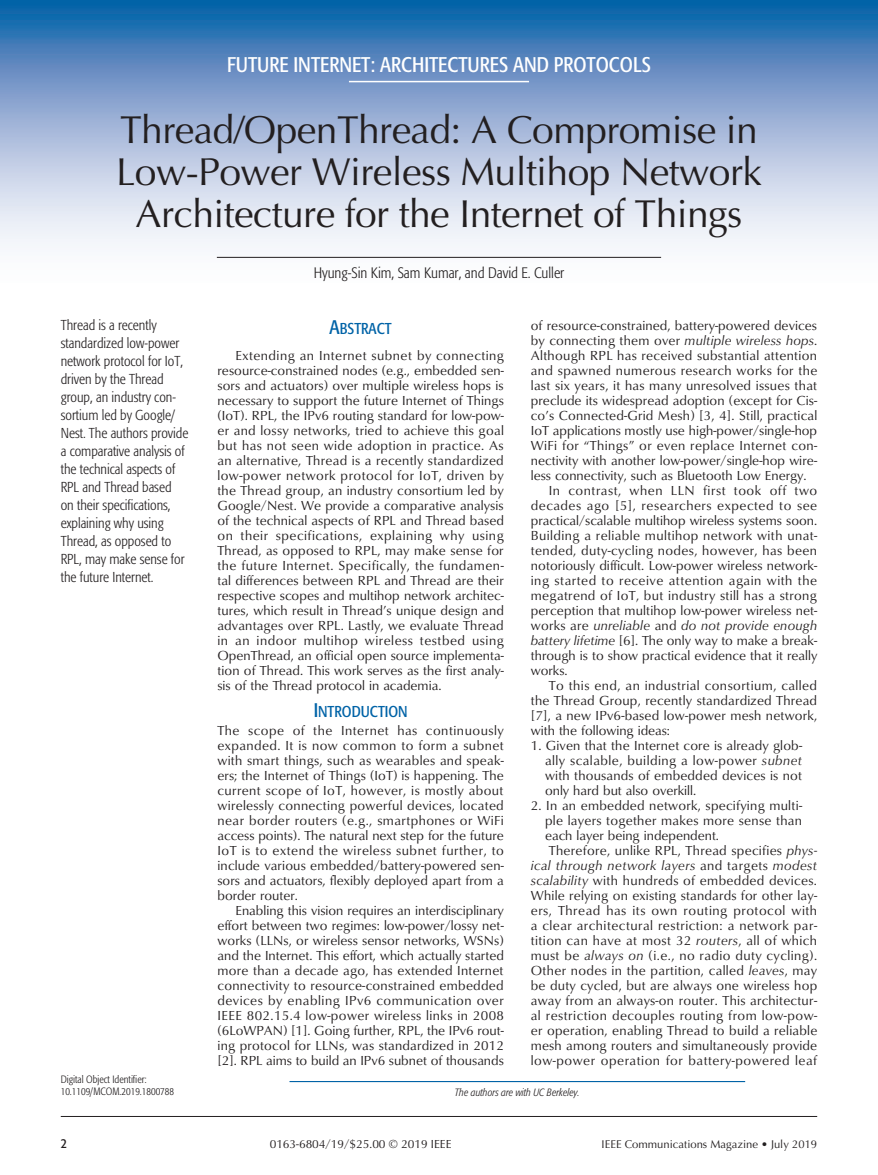
<style>
.page{position:relative;width:878px;height:1175px;background:#fff}
.page>*{position:absolute;margin:0;border:0;box-sizing:border-box;transform-origin:0 0}
.HEADER__Title{font:39px/42px "Optima";letter-spacing:-.015em;color:#231f20;text-align:center}
.HEADER__Paper_Topic{font:condensed 21px "Formata";color:#fff}
.HEADER___2{font:15.6px "Formata Condensed SC800";color:#0163a7}
.HEADER__Byline{font:300 condensed 15px "Formata";color:#231f20}
.TEXT__Deck{font:300 condensed 14.25px/18px "Formata";color:#231f20}
.TEXT__Body{font:13.5px/15px "Classico URW";color:#231f20;text-align:justify}
.TEXT__Body_-_No_Inde{font:13.5px/15px "Classico URW";letter-spacing:.005em;color:#231f20;text-align:justify}
.TEXT__Bullets{font:13.5px/15px "Classico URW";letter-spacing:.015em;color:#231f20;text-align:justify}
.t1{font:13.5px "Formata Condensed SC800";color:#231f20}
.t2{font:12px "Classico URW Reg SC800";color:#231f20}
.t3{font:11.25px "Optima";color:#231f20}
.TEXT__DOI{font:300 condensed 10.5px "Formata";color:#231f20}
.TEXT__Footnote_-_Aut{font:italic 300 condensed 10.5px "Formata";color:#231f20}
.s1{font-size:19.5px}
.s2{font-style:italic}
</style>
<div class="page">
<svg style="left:0;top:0;width:878px;height:258px;background:#96b3d6"></svg>
<hr style="left:61px;top:1116px;width:756px;height:1px;background:#231f20">
<hr style="left:217px;top:257px;width:444px;height:1px;background:#231f20">
<hr style="left:349px;top:81px;width:180px;height:1px;background:#fff">
<hr style="left:289px;top:1081px;width:456px;height:1px;background:#0163a7">
<p class="HEADER__Paper_Topic" style="left:227px;top:52px;width:425px">FUTURE INTERNET: ARCHITECTURES AND PROTOCOLS</p>
<p class="HEADER__Title" style="left:116px;top:109px;width:647px">Thread/OpenThread: A Compromise in<br>Low-Power Wireless Multihop Network<br>Architecture for the Internet of Things</p>
<p class="TEXT__Deck" style="left:61px;top:316px;width:129px">Thread is a recently standardized low-power network protocol for IoT, driven by the Thread group, an industry con&shy;sortium led by Google/<br>Nest. The authors provide a comparative analysis of the technical aspects of<br>RPL and Thread based<br>on their specifications, explaining why using<br>Thread, as opposed to<br>RPL, may make sense for the future Internet.</p>
<p class="TEXT__DOI" style="left:61px;top:1073px;width:87px">Digital Object Identifier:</p>
<p class="TEXT__DOI" style="left:61px;top:1085px;width:115px">10.1109/MCOM.2019.1800788</p>
<p class="HEADER__Byline" style="left:313px;top:264px;width:252px">Hyung-Sin Kim, Sam Kumar, and David E. Culler</p>
<p class="HEADER___2" style="left:329px;top:319px;width:64px"><span class="s1">A</span>BSTRACT</p>
<p class="TEXT__Body" style="left:217px;top:347px;width:288px;text-indent:18px">Extending an Internet subnet by connecting resource-constrained nodes (e.g., embedded sen&shy;sors and actuators) over multiple wireless hops is necessary to support the future Internet of Things (IoT). RPL, the IPv6 routing standard for low-pow&shy;er and lossy networks, tried to achieve this goal but has not seen wide adoption in practice. As an alternative, Thread is a recently standardized low-power network protocol for IoT, driven by the Thread group, an industry consortium led by Google/Nest. We provide a comparative analysis of the technical aspects of RPL and Thread based on their specifications, explaining why using Thread, as opposed to RPL, may make sense for the future Internet. Specifically, the fundamen&shy;tal differences between RPL and Thread are their respective scopes and multihop network architec&shy;tures, which result in Thread’s unique design and advantages over RPL. Lastly, we evaluate Thread in an indoor multihop wireless testbed using OpenThread, an official open source implementa&shy;tion of Thread. This work serves as the first analy&shy;sis of the Thread protocol in academia.</p>
<p class="HEADER___2" style="left:314px;top:702px;width:95px"><span class="s1">I</span>NTRODUCTION</p>
<p class="TEXT__Body_-_No_Inde" style="left:217px;top:722px;width:288px">The scope of the Internet has continuously expanded. It is now common to form a subnet with smart things, such as wearables and speak&shy;ers; the Internet of Things (IoT) is happening. The current scope of IoT, however, is mostly about wirelessly connecting powerful devices, located near border routers (e.g., smartphones or WiFi access points). The natural next step for the future IoT is to extend the wireless subnet further, to include various embedded/battery-powered sen&shy;sors and actuators, flexibly deployed apart from a border router.</p>
<p class="TEXT__Body" style="left:217px;top:902px;width:288px;text-indent:18px">Enabling this vision requires an interdisciplinary effort between two regimes: low-power/lossy net&shy;works (LLNs, or wireless sensor networks, WSNs) and the Internet. This effort, which actually started more than a decade ago, has extended Internet connectivity to resource-constrained embedded devices by enabling IPv6 communication over IEEE 802.15.4 low-power wireless links in 2008 (6LoWPAN) [1]. Going further, RPL, the IPv6 rout&shy;ing protocol for LLNs, was standardized in 2012 [2]. RPL aims to build an IPv6 subnet of thousands</p>
<p class="TEXT__Body" style="left:531px;top:317px;width:288px">of resource-constrained, battery-powered devices by connecting them over <span class="s2">multiple wireless hops</span>.<br>Although RPL has received substantial attention and spawned numerous research works for the last six years, it has many unresolved issues that preclude its widespread adoption (except for Cis&shy;co’s Connected-Grid Mesh) [3, 4]. Still, practical IoT applications mostly use high-power/single-hop WiFi for “Things” or even replace Internet con&shy;nectivity with another low-power/single-hop wire&shy;less connectivity, such as Bluetooth Low Energy.</p>
<p class="TEXT__Body" style="left:531px;top:482px;width:288px;text-indent:18px">In contrast, when LLN first took off two decades ago [5], researchers expected to see practical/scalable multihop wireless systems soon.<br>Building a reliable multihop network with unat&shy;tended, duty-cycling nodes, however, has been notoriously difficult. Low-power wireless network&shy;ing started to receive attention again with the megatrend of IoT, but industry still has a strong perception that multihop low-power wireless net&shy;works are <span class="s2">unreliable</span> and <span class="s2">do not provide enough battery lifetime</span> [6]. The only way to make a break&shy;through is to show practical evidence that it really works.</p>
<p class="TEXT__Body" style="left:531px;top:677px;width:288px;text-indent:18px">To this end, an industrial consortium, called the Thread Group, recently standardized Thread [7], a new IPv6-based low-power mesh network, with the following ideas:</p>
<p class="TEXT__Bullets" style="left:545px;top:737px;width:258px;text-indent:-14px">1. Given that the Internet core is already glob&shy;ally scalable, building a low-power <span class="s2">subnet </span>with thousands of embedded devices is not only hard but also overkill.</p>
<p class="TEXT__Bullets" style="left:545px;top:797px;width:258px;text-indent:-14px">2. In an embedded network, specifying multi&shy;ple layers together makes more sense than each layer being independent.</p>
<p class="TEXT__Body" style="left:531px;top:842px;width:288px;text-indent:18px">Therefore, unlike RPL, Thread specifies <span class="s2">phys&shy;ical through network layers</span> and targets <span class="s2">modest scalability</span> with hundreds of embedded devices.<br>While relying on existing standards for other lay&shy;ers, Thread has its own routing protocol with a clear architectural restriction: a network par&shy;tition can have at most 32 <span class="s2">routers</span>, all of which must be <span class="s2">always on</span> (i.e., no radio duty cycling).<br>Other nodes in the partition, called <span class="s2">leaves</span>, may be duty cycled, but are always one wireless hop away from an always-on router. This architectur&shy;al restriction decouples routing from low-pow&shy;er operation, enabling Thread to build a reliable mesh among routers and simultaneously provide low-power operation for battery-powered leaf</p>
<p class="TEXT__Footnote_-_Aut" style="left:455px;top:1086px;width:126px">The authors are with UC Berkeley.</p>
<p class="t1" style="left:61px;top:1134px;width:8px">2</p>
<p class="t2" style="left:270px;top:1135px;width:183px">0163-6804/19/$25.00 © 2019 IEEE</p>
<p class="t3" style="left:601px;top:1137px;width:217px">IEEE Communications Magazine • July 2019</p>
</div>
